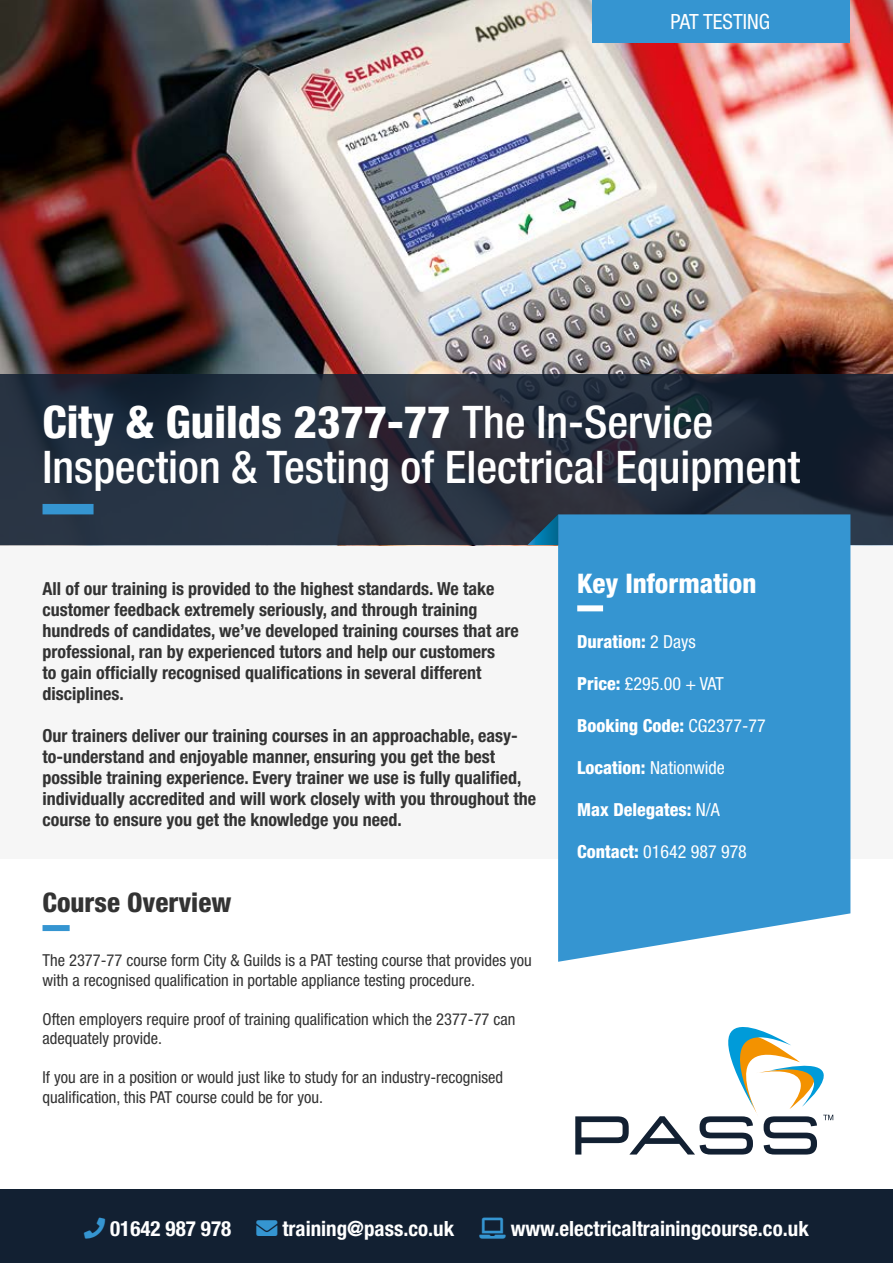
<style>
.page{position:relative;width:893px;height:1263px;background:#fff}
.page>*{position:absolute;margin:0;border:0;box-sizing:border-box;transform-origin:0 0}
.t1{font:500 condensed 45px/45px "Helvetica Neue LT Pro";color:#fff}
.t2{font:800 condensed 27px "Helvetica Neue LT Pro";color:#333}
.t3{font:800 condensed 27px "Helvetica Neue LT Pro";color:#fff}
.t4{font:700 condensed 21px "Helvetica Neue LT Pro";color:#fff}
.t5{font:condensed 21px "Helvetica Neue LT Pro";color:#fff}
.t6{font:700 condensed 18px/21px "Helvetica Neue LT Pro";color:#333}
.t7{font:condensed 18px "Helvetica Neue LT Pro";color:#fff}
.t8{font:800 condensed 18px "Helvetica Neue LT Pro";color:#fff}
.t9{font:condensed 16.5px/19.5px "Helvetica Neue LT Pro";color:#333}
.s1{font-weight:800}
.s2{font-weight:400}
.s3{color:#3595d1}
</style>
<div class="page">
<div style="left:0;top:545px;width:893px;height:314px;background:#f6f6f6"></div>
<img style="left:0;top:0;width:893px;height:375px">
<div style="left:592px;top:0;width:258px;height:43px;background:#3595d1"></div>
<svg style="left:0;top:375px;width:893px;height:170px;background:#242e3d"></svg>
<div style="left:43px;top:504px;width:51px;height:10px;background:#3595d1"></div>
<svg style="left:558px;top:514px;width:292px;height:448px;background:#409ad3"></svg>
<svg style="left:575px;top:1027px;width:258px;height:127px"></svg>
<div style="left:0;top:1190px;width:893px;height:73px;background:#122032"></div>
<div style="left:43px;top:925px;width:27px;height:6px;background:#3595d1"></div>
<div style="left:577px;top:605px;width:26px;height:6px;background:#fff"></div>
<svg style="left:527px;top:514px;width:31px;height:31px"></svg>
<p class="t5" style="left:670px;top:9px;width:101px">PAT TESTING</p>
<h1 class="t1" style="left:43px;top:399px;width:759px"><span class="s1">City &amp; Guilds 2377-77</span> The In-Service<br>Inspection &amp; Testing of Electrical Equipment</h1>
<p class="t6" style="left:43px;top:577px;width:478px">All of our training is provided to the highest standards. We take customer feedback extremely seriously, and through training hundreds of candidates, we’ve developed training courses that are professional, ran by experienced tutors and help our customers<br>to gain officially recognised qualifications in several different disciplines.</p>
<p class="t6" style="left:43px;top:724px;width:495px">Our trainers deliver our training courses in an approachable, easy&shy;to-understand and enjoyable manner, ensuring you get the best possible training experience. Every trainer we use is fully qualified, individually accredited and will work closely with you throughout the course to ensure you get the knowledge you need.</p>
<h2 class="t2" style="left:43px;top:886px;width:190px">Course Overview</h2>
<p class="t9" style="left:43px;top:950px;width:491px">The 2377-77 course form City &amp; Guilds is a PAT testing course that provides you with a recognised qualification in portable appliance testing procedure.</p>
<p class="t9" style="left:43px;top:1009px;width:474px">Often employers require proof of training qualification which the 2377-77 can adequately provide.</p>
<p class="t9" style="left:43px;top:1067px;width:462px">If you are in a position or would just like to study for an industry-recognised qualification, this PAT course could be for you.</p>
<h2 class="t3" style="left:577px;top:566px;width:181px">Key Information</h2>
<p class="t8" style="left:577px;top:630px;width:120px">Duration: <span class="s2">2 Days</span></p>
<p class="t7" style="left:577px;top:673px;width:148px"><span class="s1">Price:</span> £295.00 + VAT</p>
<p class="t8" style="left:577px;top:714px;width:190px">Booking Code: <span class="s2">CG2377-77</span></p>
<p class="t7" style="left:577px;top:757px;width:149px"><span class="s1">Location:</span> Nationwide</p>
<p class="t8" style="left:577px;top:798px;width:144px">Max Delegates: <span class="s2">N/A</span></p>
<p class="t7" style="left:577px;top:841px;width:171px"><span class="s1">Contact:</span> 01642 987 978</p>
<p class="t4" style="left:110px;top:1215px;width:346px">01642 987 978 <span class="s3">→</span> training@pass.co.uk</p>
<p class="t4" style="left:511px;top:1215px;width:300px">www.electricaltrainingcourse.co.uk</p>
</div>
